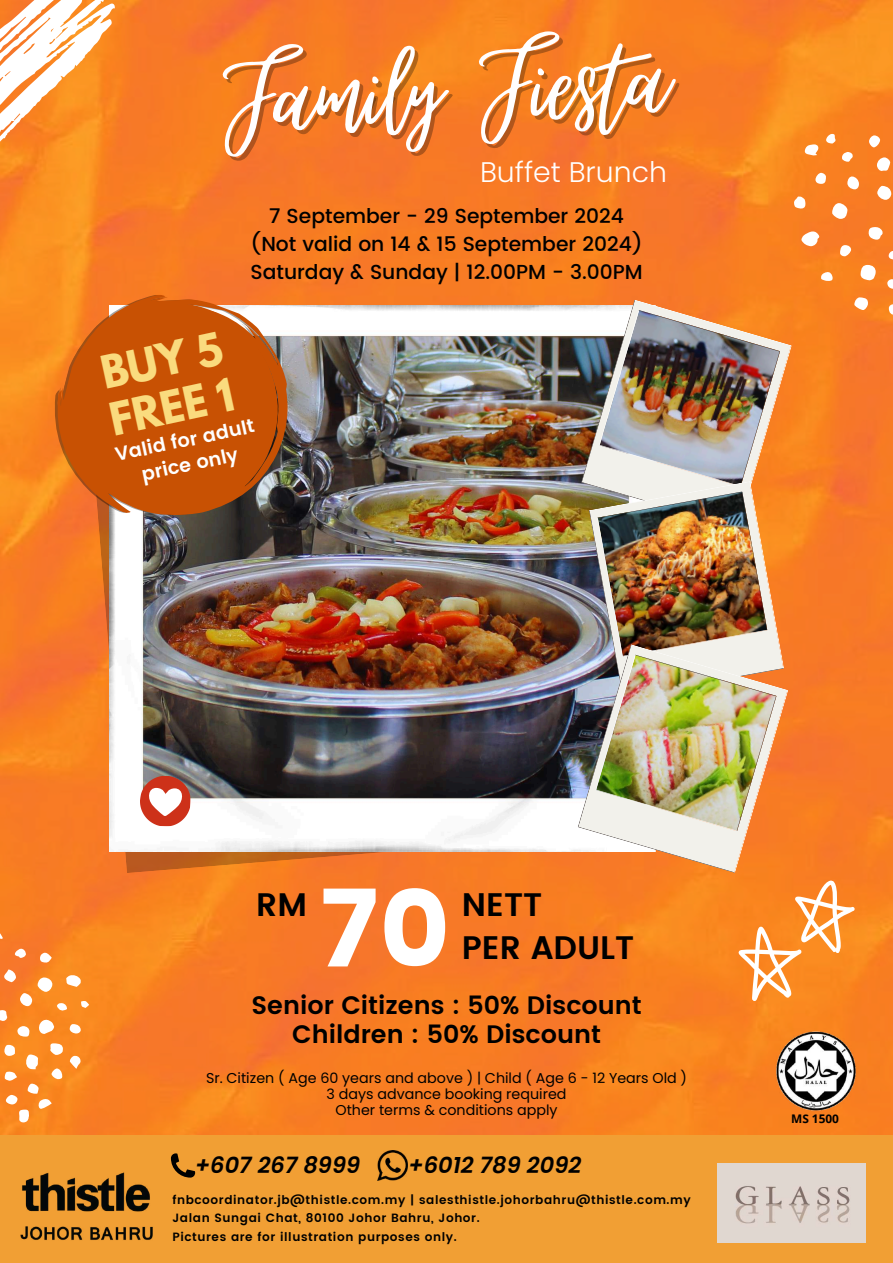
<style>
.page{position:relative;width:893px;height:1263px;background:#fff}
.page>*{position:absolute;margin:0;border:0;box-sizing:border-box;transform-origin:0 0}
.t1{font:153.3px "Virtual";color:#fffefe}
.t2{font:108px "Poppins";color:#fff}
.t3{font:700 40.28px/47.7px "League Spartan";color:#fadb7e}
.t4{font:600 32.55px "Poppins";color:#000}
.t5{font:300 28.28px "Poppins";color:#fff}
.t6{font:600 25.28px/29px "Poppins";color:#000;text-align:center}
.t7{font:italic 600 22.5px "Poppins";color:#000}
.t8{font:500 20.25px/28.1px "Poppins";color:#000;text-align:center}
.t9{font:600 19.2px/24.6px "Poppins";color:#fff;text-align:center}
.t10{font:14.25px/16.4px "Poppins";color:#000;text-align:center}
.t11{font:600 12px/18.6px "Poppins";letter-spacing:.05em;color:#000}
.t12{font:700 11.85px "Open Sans";color:#000}
</style>
<div class="page">
<img style="left:0;top:0;width:893px;height:1135px">
<div style="left:0;top:1135px;width:893px;height:128px;background:#f19f34"></div>
<img style="left:20px;top:1172px;width:133px;height:68px">
<img style="left:717px;top:1163px;width:148px;height:80px">
<svg style="left:171px;top:1153px;width:24px;height:24px"></svg>
<img style="left:378px;top:1150px;width:30px;height:30px">
<svg style="left:84px;top:523px;width:493px;height:350px;background:#eb7827"></svg>
<img style="left:110px;top:305px;width:479px;height:546px">
<svg style="left:139px;top:775px;width:52px;height:52px"></svg>
<img style="left:581px;top:300px;width:8px;height:228px">
<img style="left:577px;top:644px;width:12px;height:229px">
<svg style="left:37px;top:1019px;width:17px;height:15px"></svg>
<svg style="left:38px;top:977px;width:15px;height:15px"></svg>
<svg style="left:0;top:930px;width:3px;height:17px"></svg>
<svg style="left:66px;top:974px;width:15px;height:13px"></svg>
<svg style="left:20px;top:993px;width:12px;height:13px"></svg>
<svg style="left:17px;top:1026px;width:13px;height:11px"></svg>
<svg style="left:3px;top:969px;width:13px;height:14px"></svg>
<svg style="left:0;top:1009px;width:7px;height:12px"></svg>
<svg style="left:69px;top:1055px;width:12px;height:14px"></svg>
<svg style="left:40px;top:952px;width:12px;height:11px"></svg>
<svg style="left:4px;top:1043px;width:59px;height:79px"></svg>
<svg style="left:70px;top:1024px;width:11px;height:9px"></svg>
<svg style="left:14px;top:949px;width:12px;height:10px"></svg>
<svg style="left:57px;top:1003px;width:10px;height:8px"></svg>
<svg style="left:81px;top:1001px;width:8px;height:7px"></svg>
<svg style="left:0;top:0;width:139px;height:258px"></svg>
<svg style="left:860px;top:265px;width:16px;height:15px"></svg>
<svg style="left:801px;top:231px;width:19px;height:15px"></svg>
<svg style="left:832px;top:203px;width:15px;height:16px"></svg>
<svg style="left:877px;top:186px;width:14px;height:14px"></svg>
<svg style="left:868px;top:227px;width:15px;height:13px"></svg>
<svg style="left:877px;top:157px;width:13px;height:15px"></svg>
<img style="left:589px;top:297px;width:279px;height:728px">
<svg style="left:804px;top:144px;width:15px;height:11px"></svg>
<svg style="left:847px;top:176px;width:12px;height:13px"></svg>
<svg style="left:794px;top:196px;width:11px;height:13px"></svg>
<svg style="left:889px;top:304px;width:4px;height:11px"></svg>
<svg style="left:869px;top:135px;width:11px;height:12px"></svg>
<svg style="left:840px;top:245px;width:11px;height:11px"></svg>
<svg style="left:815px;top:173px;width:11px;height:11px"></svg>
<svg style="left:821px;top:271px;width:12px;height:10px"></svg>
<svg style="left:841px;top:152px;width:12px;height:10px"></svg>
<svg style="left:887px;top:279px;width:6px;height:10px"></svg>
<svg style="left:826px;top:134px;width:10px;height:9px"></svg>
<svg style="left:888px;top:251px;width:5px;height:8px"></svg>
<svg style="left:50px;top:293px;width:8px;height:230px;background:#f48720"></svg>
<svg style="left:58px;top:289px;width:237px;height:234px;background:#c45f1b"></svg>
<img style="left:765px;top:1022px;width:100px;height:99px">
<h1 class="t1" style="left:220px;top:19px;width:445px;rotate:-3deg">Family Fiesta</h1>
<h3 class="t5" style="left:480px;top:152px;width:188px">Buffet Brunch</h3>
<h3 class="t8" style="left:250px;top:202px;width:394px">7 September - 29 September 2024 (Not valid on 14 &amp; 15 September 2024)<br>Saturday &amp; Sunday | 12.00PM - 3.00PM</h3>
<h3 class="t3" style="left:96px;top:355px;width:127px;rotate:-12deg">BUY 5<br>FREE 1</h3>
<h3 class="t9" style="left:113px;top:443px;width:143px;rotate:-12deg">Valid for adult price only</h3>
<h2 class="t2" style="left:319px;top:866px;width:132px">70</h2>
<h3 class="t4" style="left:256px;top:885px;width:52px">RM</h3>
<h3 class="t4" style="left:462px;top:886px;width:82px">NETT</h3>
<h3 class="t4" style="left:462px;top:928px;width:174px">PER ADULT</h3>
<h3 class="t6" style="left:251px;top:990px;width:392px">Senior Citizens : 50% Discount<br>Children : 50% Discount</h3>
<p class="t10" style="left:206px;top:1069px;width:482px">Sr. Citizen ( Age 60 years and above ) | Child ( Age 6 - 12 Years Old )<br>3 days advance booking required<br>Other terms &amp; conditions apply</p>
<h3 class="t7" style="left:195px;top:1149px;width:167px">+607 267 8999</h3>
<h3 class="t7" style="left:408px;top:1149px;width:174px">+6012 789 2092</h3>
<p class="t11" style="left:172px;top:1190px;width:520px">fnbcoordinator.jb@thistle.com.my | salesthistle.johorbahru@thistle.com.my<br>Jalan Sungai Chat, 80100 Johor Bahru, Johor.<br>Pictures are for illustration purposes only.</p>
<p class="t12" style="left:791px;top:1110px;width:49px">MS 1500</p>
</div>
